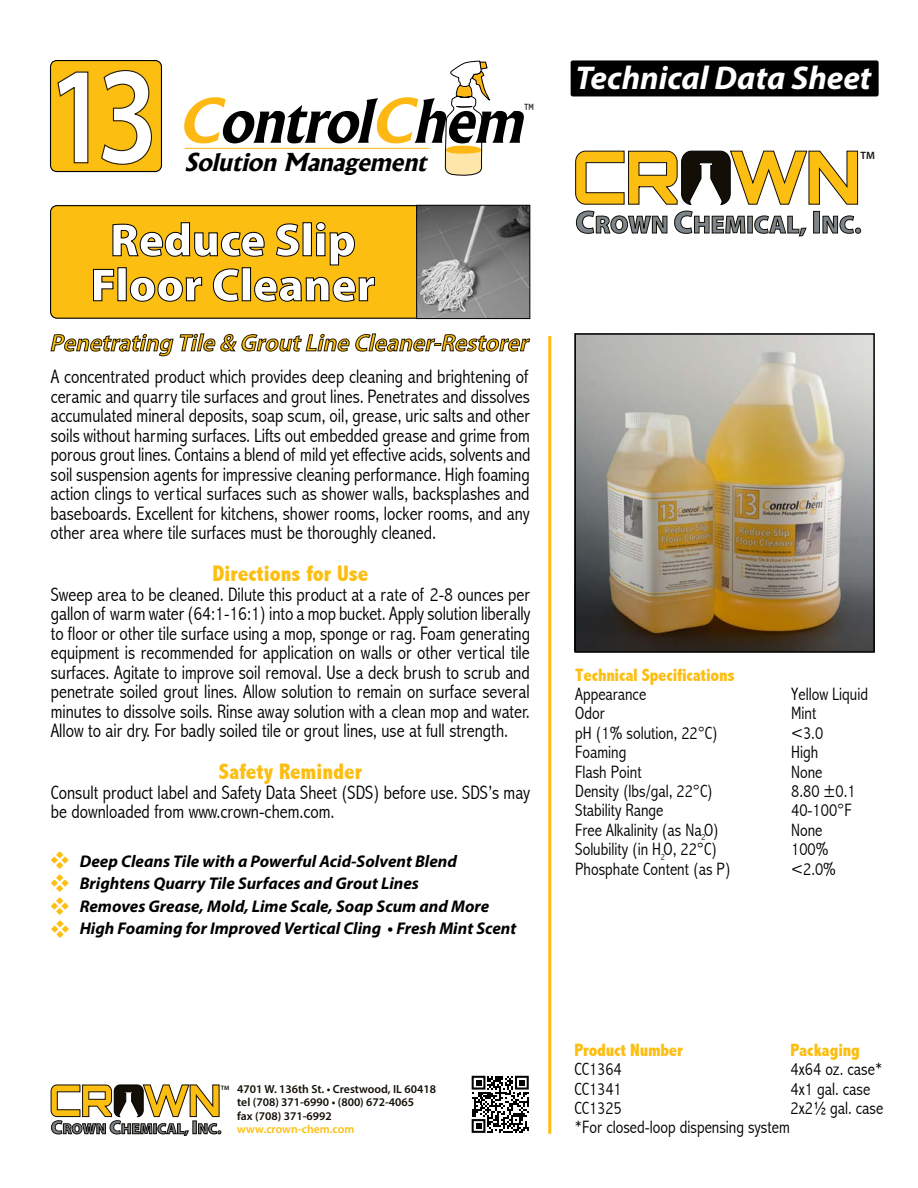
<style>
.page{position:relative;width:918px;height:1188px;background:#fff}
.page>*{position:absolute;margin:0;border:0;box-sizing:border-box;transform-origin:0 0}
.t1{font:600 139.5px "Myriad Pro";color:#fff;scale:.82 1}
.t2{font:italic 700 58.65px "Albertus";color:#000}
.t3{font:900 46.5px/45px "Myriad Pro";color:#fff;text-align:center}
.t4{font:italic 700 33px "Myriad Pro";color:#fff}
.t5{font:900 24.9px "Myriad Pro";color:#7c858c}
.t6{font:24.75px/23px "Wingdings";color:#fdbe12;text-align:justify}
.t7{font:italic 600 24px "Myriad Pro";color:#fdbe12}
.t8{font:italic 700 23.7px "Albertus";color:#000;scale:1.08 1}
.t9{font:800 condensed 22.5px "Abadi";color:#fdbe12}
.t10{font:300 condensed 19.5px/19.5px "Abadi";color:#000}
.t11{font:300 condensed 17.85px "Abadi";color:#000}
.t12{font:800 condensed 17.85px "Abadi";letter-spacing:-.015em;color:#fdbe12}
.t13{font:italic 700 16.95px/22.6px "Myriad Pro";color:#000}
.t14{font:900 14.85px "Myriad Pro";color:#7c858c}
.t15{font:600 11.85px/13.8px "Myriad Pro";color:#130f06}
.t16{font:600 11.85px "Myriad Pro";color:#fdbe12}
.t17{font:600 10.65px "Myriad Pro";color:#130f06}
.t18{font:condensed 9px "Abadi";color:#231f20}
.t19{font:300 condensed 9px "Abadi";color:#000}
.t20{font:600 6.3px "Myriad Pro";color:#130f06}
.s1{color:#fdb813}
.s2{font-size:32.1px}
.s3{font-size:19.05px}
</style>
<div class="page">
<hr style="left:548px;top:336px;width:3px;height:798px;background:#fdbe12">
<div style="left:571px;top:60px;width:308px;height:36px;background:#000;border-radius:2px"></div>
<div style="left:51px;top:206px;width:441px;height:112px;background:#fdbe12;border-radius:6px"></div>
<div style="left:50px;top:205px;width:443px;height:114px;border:1px solid #000;border-radius:6px"></div>
<img style="left:577px;top:336px;width:295px;height:314px">
<svg style="left:444px;top:60px;width:46px;height:116px"></svg>
<hr style="left:185px;top:148px;width:244px;height:1px;background:#fdb813">
<svg style="left:51px;top:334px;width:479px;height:22px"></svg>
<img style="left:418px;top:207px;width:110px;height:110px">
<svg style="left:112px;top:222px;width:153px;height:35px"></svg>
<svg style="left:276px;top:223px;width:24px;height:34px"></svg>
<div style="left:303px;top:222px;width:9px;height:34px;border:1px solid #000"></div>
<svg style="left:316px;top:222px;width:39px;height:44px"></svg>
<svg style="left:93px;top:269px;width:21px;height:33px"></svg>
<div style="left:117px;top:267px;width:10px;height:34px;border:1px solid #000"></div>
<svg style="left:130px;top:277px;width:72px;height:25px"></svg>
<svg style="left:213px;top:268px;width:26px;height:34px"></svg>
<div style="left:242px;top:267px;width:9px;height:34px;border:1px solid #000"></div>
<svg style="left:254px;top:277px;width:121px;height:25px"></svg>
<svg style="left:49px;top:60px;width:114px;height:113px;background:#ebb218"></svg>
<div style="left:416px;top:205px;width:114px;height:114px;border:1px solid #000"></div>
<div style="left:574px;top:333px;width:301px;height:320px;border:2px solid #000"></div>
<svg style="left:575px;top:150px;width:286px;height:86px"></svg>
<svg style="left:51px;top:1084px;width:170px;height:52px"></svg>
<svg style="left:472px;top:1076px;width:57px;height:57px"></svg>
<h1 class="t1" style="left:47px;top:27px;width:137px">13</h1>
<h2 class="t2" style="left:178px;top:85px;width:360px"><span class="s1">C</span>ontrol<span class="s1">C</span>hem</h2>
<p class="t18" style="left:525px;top:102px;width:11px">TM</p>
<p class="t8" style="left:184px;top:148px;width:232px">Solution Management</p>
<h3 class="t3" style="left:91px;top:216px;width:286px">Reduce Slip<br>Floor Cleaner</h3>
<p class="t7" style="left:49px;top:328px;width:486px">Penetrating Tile &amp; GroutLine Cleaner-Restorer</p>
<p class="t10" style="left:51px;top:367px;width:482px">A concentrated product which provides deep cleaning and brightening of ceramic and quarry tile surfaces and grout lines. Penetrates and dissolves accumulated mineral deposits, soap scum, oil, grease, uric salts and other soils without harming surfaces. Lifts out embedded grease and grime from porous grout lines. Contains a blend of mild yet effective acids, solvents and soil suspension agents for impressive cleaning performance. High foaming action clings to vertical surfaces such as shower walls, backsplashes and baseboards. Excellent for kitchens, shower rooms, locker rooms, and any other area where tile surfaces must be thoroughly cleaned.</p>
<p class="t9" style="left:213px;top:560px;width:157px">Directions for Use</p>
<p class="t10" style="left:51px;top:584px;width:481px;text-align:justify">Sweep area to be cleaned. Dilute this product at a rate of 2-8 ounces per gallon of warm water (64:1-16:1) into a mop bucket. Apply solution liberally to floor or other tile surface using a mop, sponge or rag. Foam generating equipment is recommended for application on walls or other vertical tile surfaces. Agitate to improve soil removal. Use a deck brush to scrub and penetrate soiled grout lines. Allow solution to remain on surface several minutes to dissolve soils. Rinse away solution with a clean mop and water.<br>Allow to air dry. For badly soiled tile or grout lines, use at full strength.</p>
<p class="t9" style="left:219px;top:758px;width:145px">Safety Reminder</p>
<p class="t10" style="left:51px;top:782px;width:481px">Consult product label and Safety Data Sheet (SDS) before use. SDS’s may be downloaded from www.crown-chem.com.</p>
<p class="t6" style="left:49px;top:849px;width:24px">❖ ❖ ❖ ❖</p>
<p class="t13" style="left:80px;top:849px;width:438px">Deep Cleans Tile with a Powerful Acid-Solvent Blend Brightens Quarry Tile Surfaces and Grout Lines<br>Removes Grease, Mold, Lime Scale, Soap Scum and More High Foaming for Improved Vertical Cling • Fresh Mint Scent</p>
<h3 class="t4" style="left:576px;top:57px;width:297px">Technical Data Sheet</h3>
<p class="t17" style="left:860px;top:149px;width:16px">TM</p>
<p class="t5" style="left:575px;top:208px;width:288px"><span class="s2">C</span>ROWN <span class="s2">C</span>HEMICAL, <span class="s2">I</span>NC.</p>
<p class="t12" style="left:575px;top:664px;width:161px">Technical Specifications</p>
<p class="t11" style="left:575px;top:684px;width:73px">Appearance</p>
<p class="t11" style="left:791px;top:684px;width:78px">Yellow Liquid</p>
<p class="t11" style="left:575px;top:703px;width:31px">Odor</p>
<p class="t11" style="left:791px;top:703px;width:27px">Mint</p>
<p class="t11" style="left:575px;top:723px;width:144px">pH (1% solution, 22°C)</p>
<p class="t11" style="left:791px;top:723px;width:34px">&lt;3.0</p>
<p class="t11" style="left:575px;top:742px;width:53px">Foaming</p>
<p class="t11" style="left:791px;top:742px;width:29px">High</p>
<p class="t11" style="left:575px;top:761px;width:68px">Flash Point</p>
<p class="t11" style="left:791px;top:761px;width:33px">None</p>
<p class="t11" style="left:575px;top:781px;width:139px">Density (lbs/gal, 22°C)</p>
<p class="t11" style="left:791px;top:781px;width:66px">8.80 ±0.1</p>
<p class="t11" style="left:575px;top:800px;width:90px">Stability Range</p>
<p class="t11" style="left:791px;top:800px;width:62px">40-100°F</p>
<p class="t11" style="left:575px;top:820px;width:145px">Free Alkalinity (as Na O)</p>
<p class="t11" style="left:791px;top:820px;width:33px">None</p>
<p class="t11" style="left:575px;top:839px;width:143px">Solubility (in H O, 22°C)</p>
<p class="t11" style="left:791px;top:839px;width:39px">100%</p>
<p class="t11" style="left:575px;top:858px;width:157px">Phosphate Content (as P)</p>
<p class="t11" style="left:791px;top:858px;width:46px">&lt;2.0%</p>
<p class="t19" style="left:701px;top:832px;width:6px">2</p>
<p class="t19" style="left:661px;top:852px;width:6px">2</p>
<p class="t20" style="left:221px;top:1083px;width:10px">TM</p>
<p class="t14" style="left:51px;top:1119px;width:172px"><span class="s3">C</span>ROWN <span class="s3">C</span>HEMICAL, <span class="s3">I</span>NC.</p>
<p class="t15" style="left:237px;top:1082px;width:200px">4701 W. 136th St. • Crestwood, IL 60418 tel (708) 371-6990 • (800) 672-4065<br>fax (708) 371-6992</p>
<p class="t16" style="left:237px;top:1121px;width:119px">www.crown-chem.com</p>
<p class="t12" style="left:574px;top:1040px;width:110px">Product Number</p>
<p class="t12" style="left:791px;top:1040px;width:71px">Packaging</p>
<p class="t11" style="left:574px;top:1059px;width:49px">CC1364</p>
<p class="t11" style="left:790px;top:1059px;width:94px">4x64 oz. case*</p>
<p class="t11" style="left:574px;top:1078px;width:49px">CC1341</p>
<p class="t11" style="left:790px;top:1078px;width:81px">4x1 gal. case</p>
<p class="t11" style="left:574px;top:1098px;width:49px">CC1325</p>
<p class="t11" style="left:790px;top:1098px;width:94px">2x2½ gal. case</p>
<p class="t11" style="left:574px;top:1117px;width:217px">*For closed-loop dispensing system</p>
</div>
